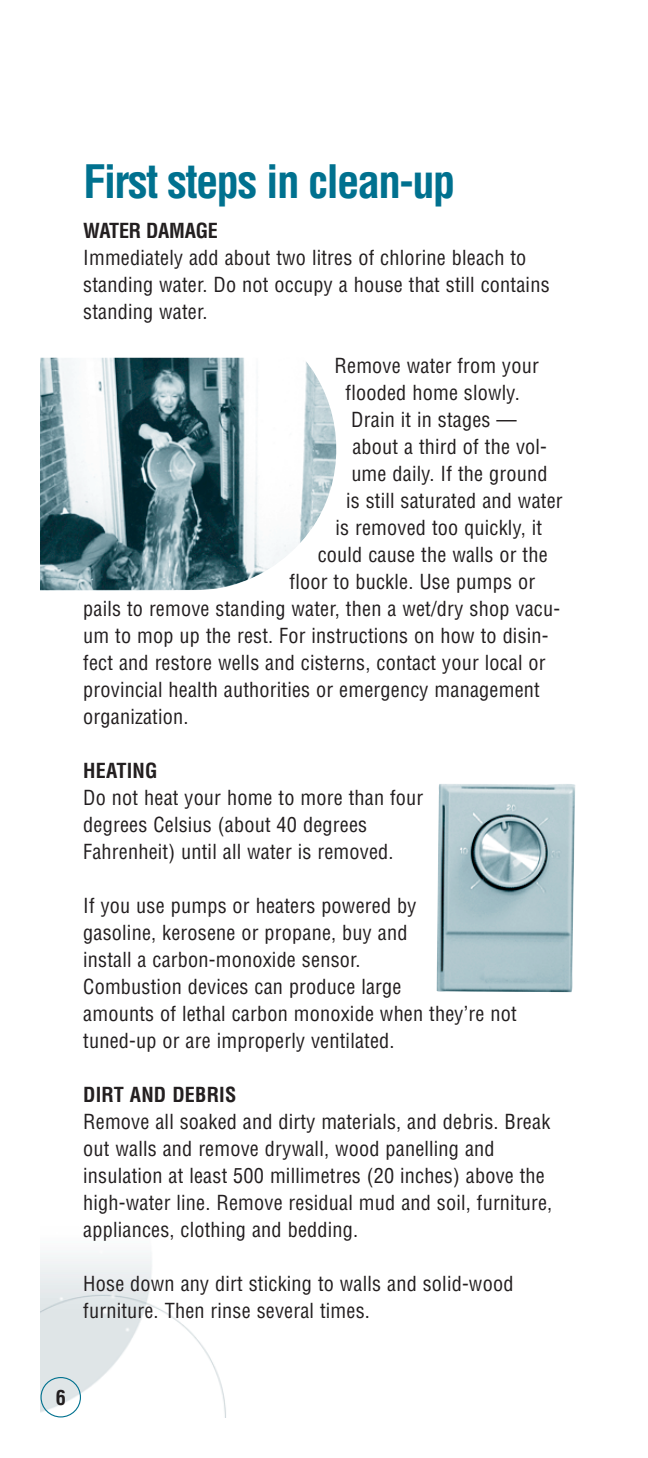
<style>
.page{position:relative;width:648px;height:1458px;background:#fff}
.page>*{position:absolute;margin:0;border:0;box-sizing:border-box;transform-origin:0 0}
.t1{font:700 condensed 45px "Helvetica";letter-spacing:-.04em;color:#00718f}
.t2{font:condensed 20.25px/27px "Helvetica";letter-spacing:.01em;color:#231f20}
.t3{font:700 condensed 20.25px "Helvetica";letter-spacing:.01em;color:#231f20}
.t4{font:700 condensed 20.25px "Helvetica";letter-spacing:-.015em;color:#231f20}
</style>
<div class="page">
<img style="left:40px;top:1252px;width:186px;height:166px">
<div style="left:40px;top:1377px;width:41px;height:41px;border:2px solid #00718f;border-radius:50%"></div>
<img style="left:40px;top:358px;width:297px;height:233px">
<img style="left:437px;top:784px;width:138px;height:208px">
<h1 class="t1" style="left:83px;top:164px;width:374px">First steps in clean-up</h1>
<p class="t4" style="left:83px;top:223px;width:136px">WATER DAMAGE</p>
<p class="t2" style="left:83px;top:246px;width:468px">Immediately add about two litres of chlorine bleach to standing water. Do not occupy a house that still contains standing water.</p>
<p class="t2" style="left:335px;top:354px;width:206px">Remove water from your</p>
<p class="t2" style="left:346px;top:381px;width:176px">flooded home slowly.</p>
<p class="t2" style="left:351px;top:408px;width:167px">Drain it in stages —</p>
<p class="t2" style="left:352px;top:435px;width:196px">about a third of the vol-</p>
<p class="t2" style="left:351px;top:462px;width:198px">ume daily. If the ground</p>
<p class="t2" style="left:346px;top:489px;width:218px">is still saturated and water</p>
<p class="t2" style="left:335px;top:516px;width:208px">is removed too quickly, it</p>
<p class="t2" style="left:318px;top:543px;width:232px">could cause the walls or the</p>
<p class="t2" style="left:290px;top:570px;width:247px">floor to buckle. Use pumps or</p>
<p class="t2" style="left:83px;top:597px;width:478px">pails to remove standing water, then a wet/dry shop vacu-</p>
<p class="t2" style="left:83px;top:624px;width:467px">um to mop up the rest. For instructions on how to disin-</p>
<p class="t2" style="left:83px;top:651px;width:464px">fect and restore wells and cisterns, contact your local or</p>
<p class="t2" style="left:83px;top:678px;width:458px">provincial health authorities or emergency management</p>
<p class="t2" style="left:83px;top:705px;width:107px">organization.</p>
<p class="t3" style="left:83px;top:763px;width:76px">HEATING</p>
<p class="t2" style="left:83px;top:786px;width:342px">Do not heat your home to more than four degrees Celsius (about 40 degrees<br>Fahrenheit) until all water is removed.</p>
<p class="t2" style="left:83px;top:894px;width:435px">If you use pumps or heaters powered by<br>gasoline, kerosene or propane, buy and<br>install a carbon-monoxide sensor.<br>Combustion devices can produce large<br>amounts of lethal carbon monoxide when they’re not tuned-up or are improperly ventilated.</p>
<p class="t3" style="left:83px;top:1087px;width:155px">DIRT AND DEBRIS</p>
<p class="t2" style="left:83px;top:1110px;width:471px">Remove all soaked and dirty materials, and debris. Break out walls and remove drywall, wood panelling and insulation at least 500 millimetres (20 inches) above the high-water line. Remove residual mud and soil, furniture, appliances, clothing and bedding.</p>
<p class="t2" style="left:83px;top:1272px;width:432px">Hose down any dirt sticking to walls and solid-wood furniture. Then rinse several times.</p>
<p class="t3" style="left:56px;top:1390px;width:12px">6</p>
</div>
